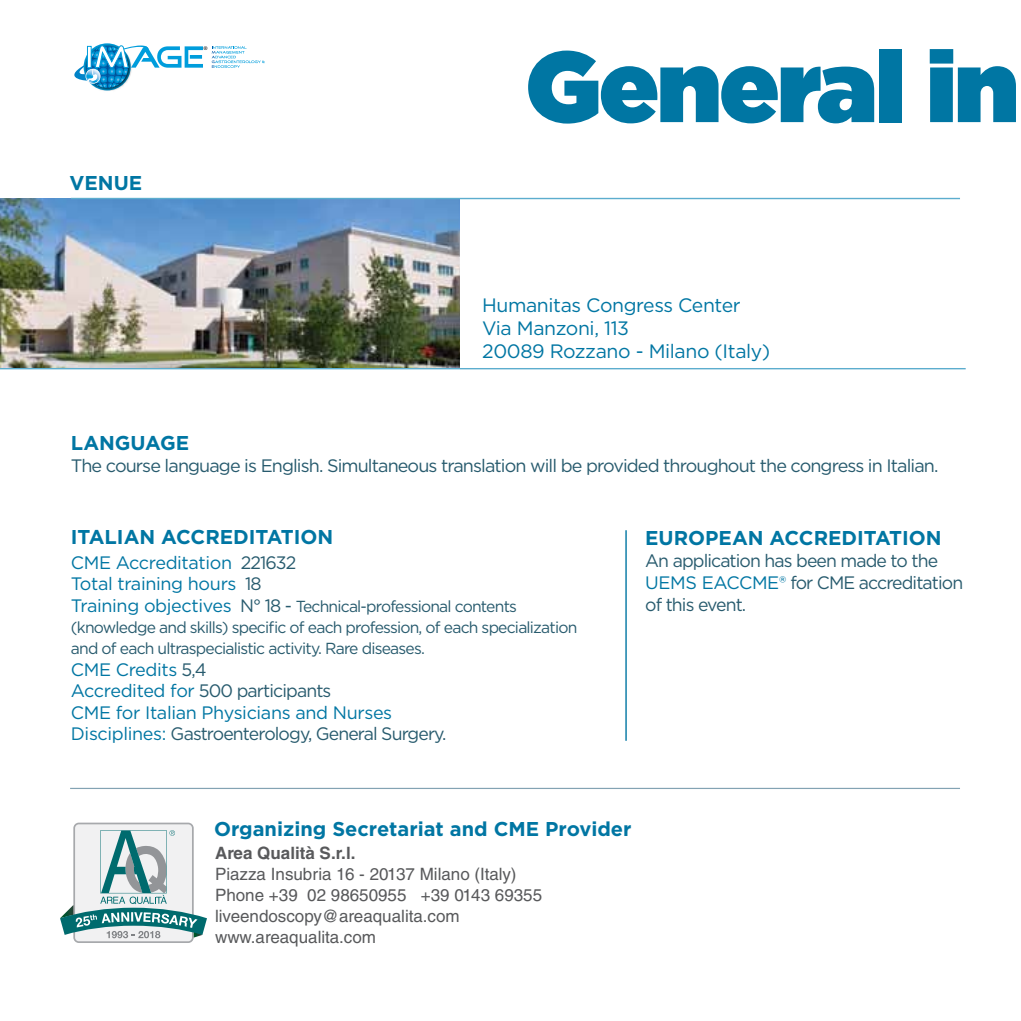
<style>
.page{position:relative;width:1021px;height:1021px;background:#fff}
.page>*{position:absolute;margin:0;border:0;box-sizing:border-box;transform-origin:0 0}
.t1{font:900 100px "Gotham";color:#0076a3}
.t2{font:700 20px "Gotham";color:#0076a3}
.t3{font:19.4px/23.2px "Gotham";letter-spacing:-.02em;color:#0076a3}
.t4{font:18px/22px "Gotham";letter-spacing:-.05em;color:#285b6e}
.t5{font:18px/21.6px "Gotham";letter-spacing:-.02em;color:#0076a3}
.t6{font:17px/21px "Helvetica LT Std";color:#58595b}
.t7{font:700 17px "Helvetica LT Std";color:#58595b}
.t8{font:16px/21px "Gotham";letter-spacing:-.05em;color:#285b6e}
.t9{font:8.4px "Myriad";color:#000}
.s1{color:#0076a3}
.s2{color:#285b6e}
.s3{font-size:18px;color:#0076a3}
.s4{font-size:18px}
</style>
<div class="page">
<img style="left:99px;top:43px;width:18px;height:48px">
<svg style="left:74px;top:45px;width:129px;height:44px"></svg>
<svg style="left:212px;top:46px;width:53px;height:22px"></svg>
<svg style="left:60px;top:822px;width:147px;height:121px"></svg>
<hr style="left:70px;top:787px;width:890px;height:2px;background:#83a3b3">
<img style="left:0;top:198px;width:459px;height:170px">
<hr style="left:0;top:368px;width:965px;height:1px;background:#5cadce">
<hr style="left:625px;top:530px;width:1px;height:210px;background:#0076a3">
<hr style="left:71px;top:198px;width:889px;height:1px;background:#5cadce">
<p class="t2" style="left:69px;top:169px;width:74px">VENUE</p>
<p class="t9" style="left:203px;top:45px;width:8px">®®</p>
<p class="t2" style="left:71px;top:429px;width:120px">LANGUAGE</p>
<h1 class="t1" style="left:525px;top:15px;width:494px">General in</h1>
<p class="t3" style="left:482px;top:293px;width:290px">Humanitas Congress Center<br>Via Manzoni, 113<br>20089 Rozzano - Milano (Italy)</p>
<p class="t4" style="left:71px;top:454px;width:869px">The course language is English. Simultaneous translation will be provided throughout the congress in Italian.</p>
<p class="t2" style="left:71px;top:524px;width:32px">Italian</p>
<p class="t2" style="left:161px;top:524px;width:30px">ACCR</p>
<p class="t2" style="left:220px;top:524px;width:115px">EDITATION</p>
<p class="t2" style="left:645px;top:524px;width:30px">EURO</p>
<p class="t2" style="left:705px;top:524px;width:95px">PEAN ACCR</p>
<p class="t2" style="left:828px;top:524px;width:115px">EDITATION</p>
<p class="t4" style="left:645px;top:549px;width:319px">An application has been made to the<br><span class="s1">UEMS EACCME®</span> for CME accreditation of this event.</p>
<p class="t5" style="left:71px;top:551px;width:227px">CME Accreditation <span class="s2">221632<br></span>Total training hours <span class="s2">18</span></p>
<p class="t8" style="left:71px;top:595px;width:508px"><span class="s3">Training objectives</span> <span class="s4">N° 18 -</span> Technical-professional contents (knowledge and skills) specific of each profession, of each specialization and of each ultraspecialistic activity. Rare diseases.</p>
<p class="t5" style="left:71px;top:658px;width:377px">CME Credits <span class="s2">5,4<br></span>Accredited for <span class="s2">500 participants<br></span>CME for Italian Physicians and Nurses Disciplines: <span class="s2">Gastroenterology, General Surgery.</span></p>
<p class="t2" style="left:214px;top:815px;width:295px">Organizing Secretariat and Cme</p>
<p class="t2" style="left:545px;top:815px;width:88px">Provider</p>
<p class="t7" style="left:215px;top:842px;width:142px">Area Qualità S.r.l.</p>
<p class="t6" style="left:215px;top:863px;width:328px">Piazza Insubria 16 - 20137 Milano (Italy)<br>Phone +39 02 98650955 +39 0143 69355 liveendoscopy@areaqualita.com www.areaqualita.com</p>
</div>
